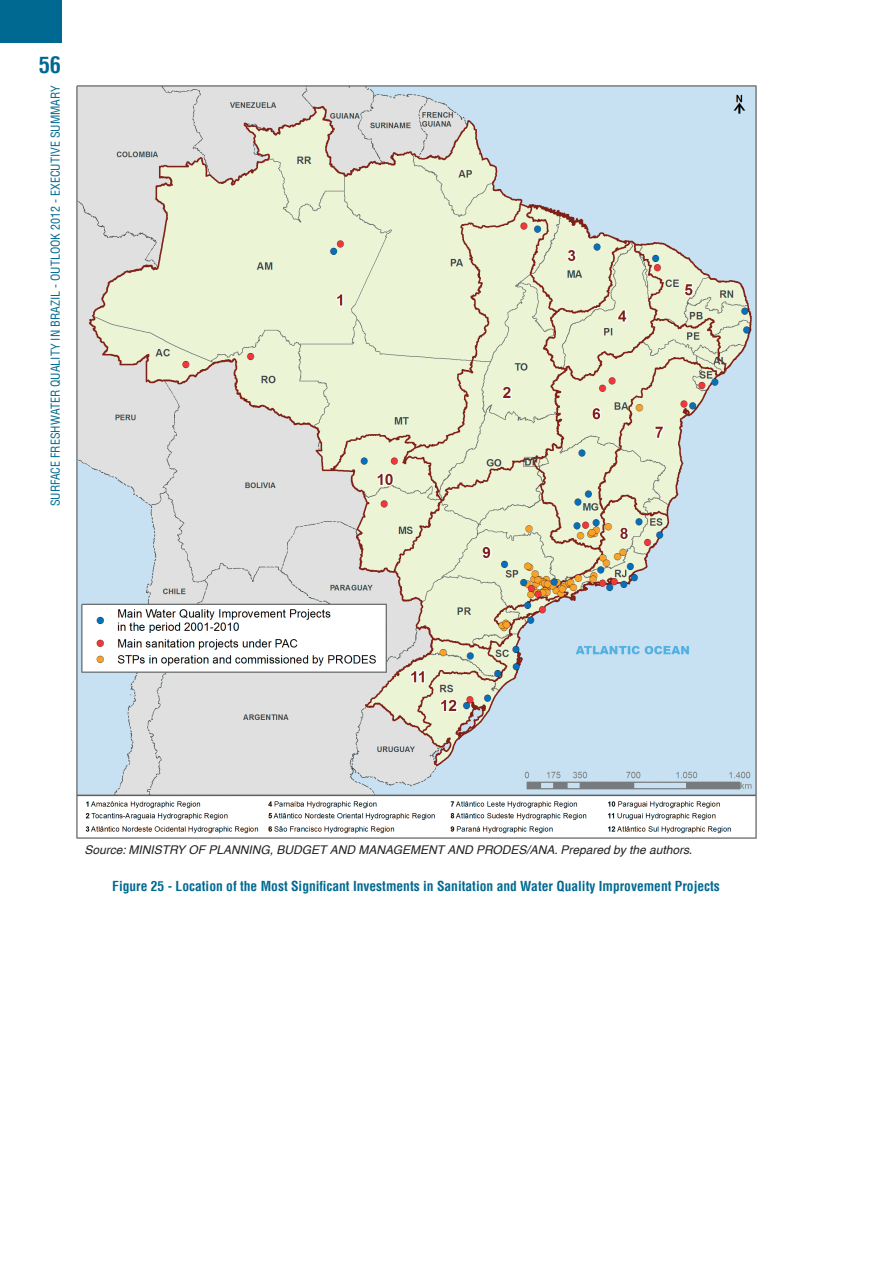
<style>
.page{position:relative;width:893px;height:1263px;background:#fff}
.page>*{position:absolute;margin:0;border:0;box-sizing:border-box;transform-origin:0 0}
.t1{font:700 condensed 22.5px "Helvetica LT";color:#006991}
.t2{font:700 condensed 13.5px "Helvetica LT";color:#006991}
.t3{font:italic 12px "Helvetica LT";color:#231f20}
.t4{font:condensed 12px "Helvetica LT";color:#006991}
</style>
<div class="page">
<div style="left:0;top:0;width:62px;height:43px;background:#006991"></div>
<img style="left:76px;top:85px;width:681px;height:754px">
<p class="t1" style="left:39px;top:51px;width:24px">56</p>
<p class="t4" style="left:48px;top:506px;width:422px;rotate:-90deg">Surface Freshwater Quality in BRAZIL - OUTLOOK 2012 - executive summary</p>
<p class="t3" style="left:84px;top:843px;width:62px">SOURCE: MINISTR</p>
<p class="t3" style="left:177px;top:843px;width:48px">Y OF PLANNING</p>
<p class="t3" style="left:270px;top:843px;width:25px">, BUDGET</p>
<p class="t3" style="left:330px;top:843px;width:10px">AND</p>
<p class="t3" style="left:358px;top:843px;width:20px">MANAGEMENT</p>
<p class="t3" style="left:447px;top:843px;width:10px">AND</p>
<p class="t3" style="left:476px;top:843px;width:18px">PRODES</p>
<p class="t3" style="left:527px;top:843px;width:167px">/ANA. PREPARED BY THE AUTHORS.</p>
<p class="t2" style="left:112px;top:878px;width:609px">Figure 25 - Location of the Most Significant Investments in Sanitation and Water Quality Improvement Projects</p>
</div>
